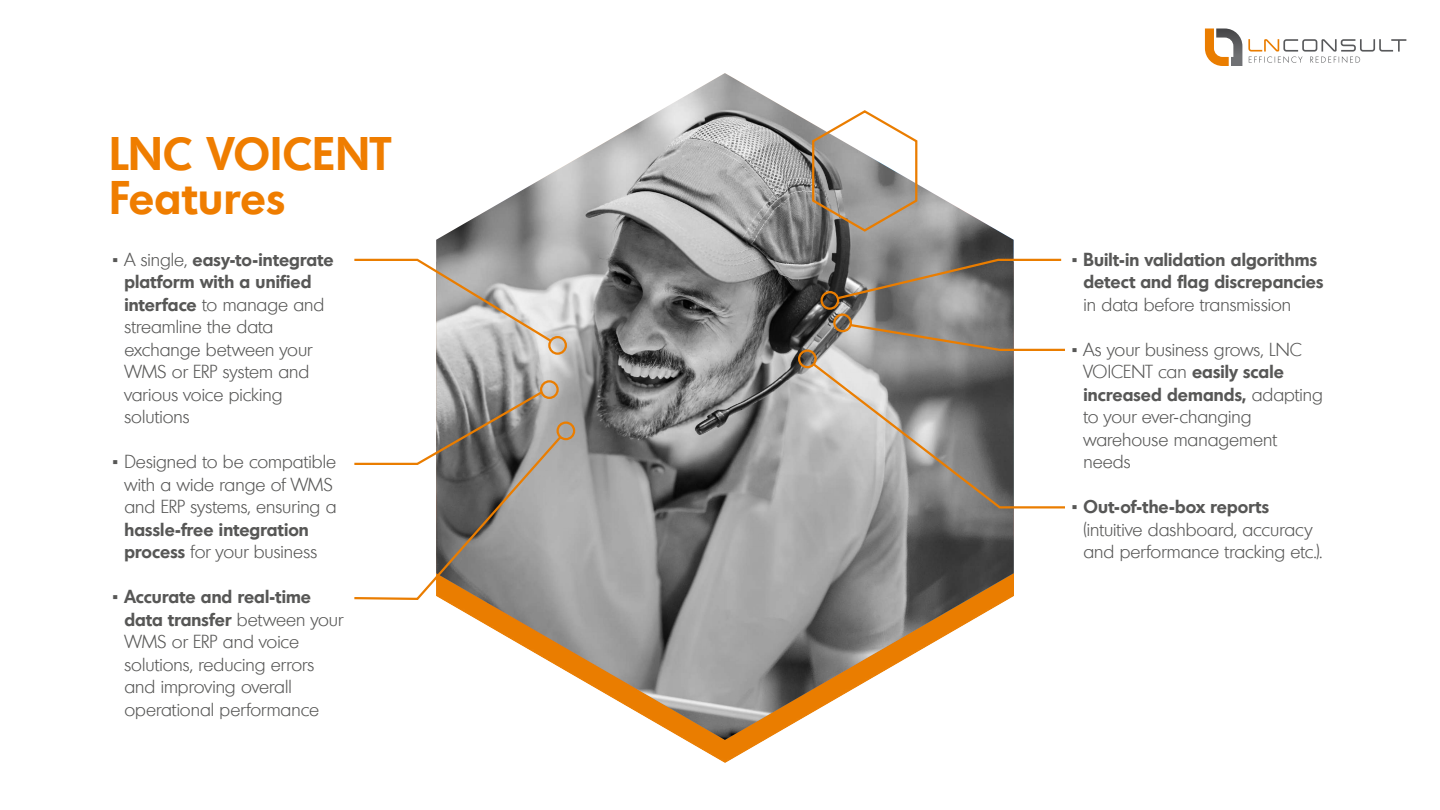
<style>
.page{position:relative;width:1440px;height:810px;background:#fff}
.page>*{position:absolute;margin:0;border:0;box-sizing:border-box;transform-origin:0 0}
.t1{font:600 45px/43.5px "Montreal";letter-spacing:.02em;color:#ef7d00}
.t2{font:300 18px/22.5px "Montreal";color:#575756}
.t3{font:600 18px/22.5px "Montreal";letter-spacing:.01em;color:#575756}
.s1{font-family:"Times New Roman";font-weight:400}
.s2{font-weight:600}
.s3{font-weight:300}
</style>
<div class="page">
<svg style="left:436px;top:73px;width:578px;height:667px"></svg>
<svg style="left:810px;top:109px;width:109px;height:124px"></svg>
<svg style="left:354px;top:390px;width:210px;height:211px"></svg>
<svg style="left:354px;top:258px;width:200px;height:86px"></svg>
<svg style="left:848px;top:323px;width:217px;height:29px"></svg>
<svg style="left:810px;top:361px;width:255px;height:149px"></svg>
<div style="left:548px;top:336px;width:19px;height:19px;border:2px solid #ea7d00;border-radius:50%"></div>
<div style="left:540px;top:380px;width:19px;height:19px;border:2px solid #ea7d00;border-radius:50%"></div>
<div style="left:556px;top:422px;width:19px;height:18px;border:2px solid #ea7d00;border-radius:50%"></div>
<svg style="left:835px;top:258px;width:227px;height:43px"></svg>
<div style="left:820px;top:291px;width:19px;height:19px;border:2px solid #ea7d00;border-radius:50%"></div>
<div style="left:833px;top:314px;width:19px;height:18px;border:2px solid #ea7d00;border-radius:50%"></div>
<div style="left:798px;top:350px;width:19px;height:18px;border:2px solid #ea7d00;border-radius:50%"></div>
<svg style="left:1248px;top:39px;width:158px;height:24px"></svg>
<svg style="left:1205px;top:28px;width:37px;height:38px"></svg>
<h1 class="t1" style="left:109px;top:131px;width:283px">LNC VOICENT<br>Features</h1>
<p class="t2" style="left:124px;top:248px;width:211px;text-indent:-12px"><span class="s1">▪</span> A single, <span class="s2">easy-to-integrate platform with a unified interface</span> to manage and streamline the data exchange between your<br>WMS or ERP system and various voice picking solutions</p>
<p class="t2" style="left:124px;top:450px;width:214px;text-indent:-12px"><span class="s1">▪</span> Designed to be compatible with a wide range of WMS and ERP systems, ensuring a</p>
<p class="t3" style="left:124px;top:517px;width:194px">hassle-free integration process <span class="s3">for your business</span></p>
<p class="t2" style="left:124px;top:585px;width:220px;text-indent:-12px"><span class="s1">▪</span> <span class="s2">Accurate and real-time data transfer</span> between your<br>WMS or ERP and voice solutions, reducing errors and improving overall operational performance</p>
<p class="t3" style="left:1084px;top:247px;width:242px;text-indent:-12px"><span class="s1">▪</span> Built-in validation algorithms detect and flag discrepancies</p>
<p class="t2" style="left:1084px;top:293px;width:209px">in data before transmission</p>
<p class="t2" style="left:1084px;top:338px;width:241px;text-indent:-12px"><span class="s1">▪</span> As your business grows, LNC<br>VOICENT can <span class="s2">easily scale increased demands,</span> adapting to your ever-changing warehouse management needs</p>
<p class="t2" style="left:1084px;top:495px;width:240px;text-indent:-12px"><span class="s1">▪</span> <span class="s2">Out-of-the-box reports </span>(intuitive dashboard, accuracy and performance tracking etc.).</p>
</div>
